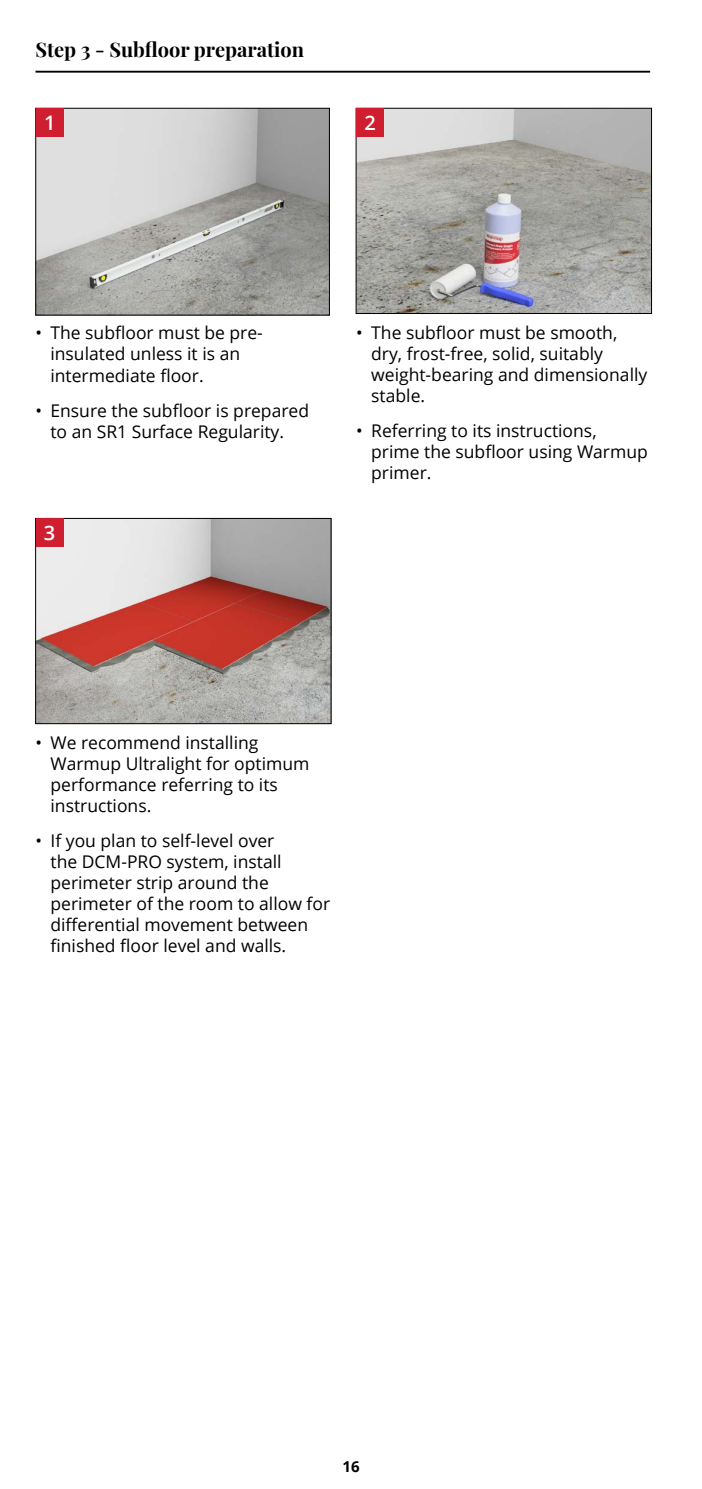
<style>
.page{position:relative;width:702px;height:1489px;background:#fff}
.page>*{position:absolute;margin:0;border:0;box-sizing:border-box;transform-origin:0 0}
.t1{font:700 20px "Playfair Display";color:#000}
.t2{font:600 20px "Open Sans";color:#fff}
.t3{font:17.5px/21px "Open Sans";color:#000}
.t4{font:700 15px "Open Sans";color:#000}
</style>
<div class="page">
<hr style="left:35px;top:71px;width:615px;height:2px;background:#000">
<img style="left:38px;top:110px;width:289px;height:203px">
<img style="left:358px;top:110px;width:291px;height:201px">
<img style="left:37px;top:520px;width:292px;height:201px">
<div style="left:35px;top:518px;width:296px;height:205px;border:1px solid #000"></div>
<div style="left:36px;top:108px;width:28px;height:29px;background:#cf1e30"></div>
<div style="left:356px;top:108px;width:28px;height:29px;background:#cf1e30"></div>
<div style="left:36px;top:518px;width:27px;height:29px;background:#cf1e30"></div>
<p class="t1" style="left:35px;top:34px;width:270px">Step 3 - Subfloor preparation</p>
<p class="t2" style="left:44px;top:109px;width:13px">1</p>
<p class="t2" style="left:364px;top:109px;width:13px">2</p>
<p class="t3" style="left:50px;top:322px;width:214px;text-indent:-15px">• The subfloor must be pre&shy;insulated unless it is an intermediate floor.</p>
<p class="t3" style="left:35px;top:399px;width:275px;text-align:center">• Ensure the subfloor is prepared to an SR1 Surface Regularity.</p>
<p class="t2" style="left:44px;top:519px;width:13px">3</p>
<p class="t3" style="left:371px;top:321px;width:277px;text-indent:-15px">• The subfloor must be smooth, dry, frost-free, solid, suitably weight-bearing and dimensionally stable.</p>
<p class="t3" style="left:371px;top:419px;width:278px;text-indent:-15px">• Referring to its instructions, prime the subfloor using Warmup primer.</p>
<p class="t3" style="left:50px;top:731px;width:260px;text-indent:-15px">• We recommend installing<br>Warmup Ultralight for optimum performance referring to its instructions.</p>
<p class="t3" style="left:50px;top:829px;width:281px;text-indent:-15px">• If you plan to self-level over<br>the DCM-PRO system, install perimeter strip around the perimeter of the room to allow for differential movement between finished floor level and walls.</p>
<p class="t4" style="left:342px;top:1455px;width:19px">16</p>
</div>
